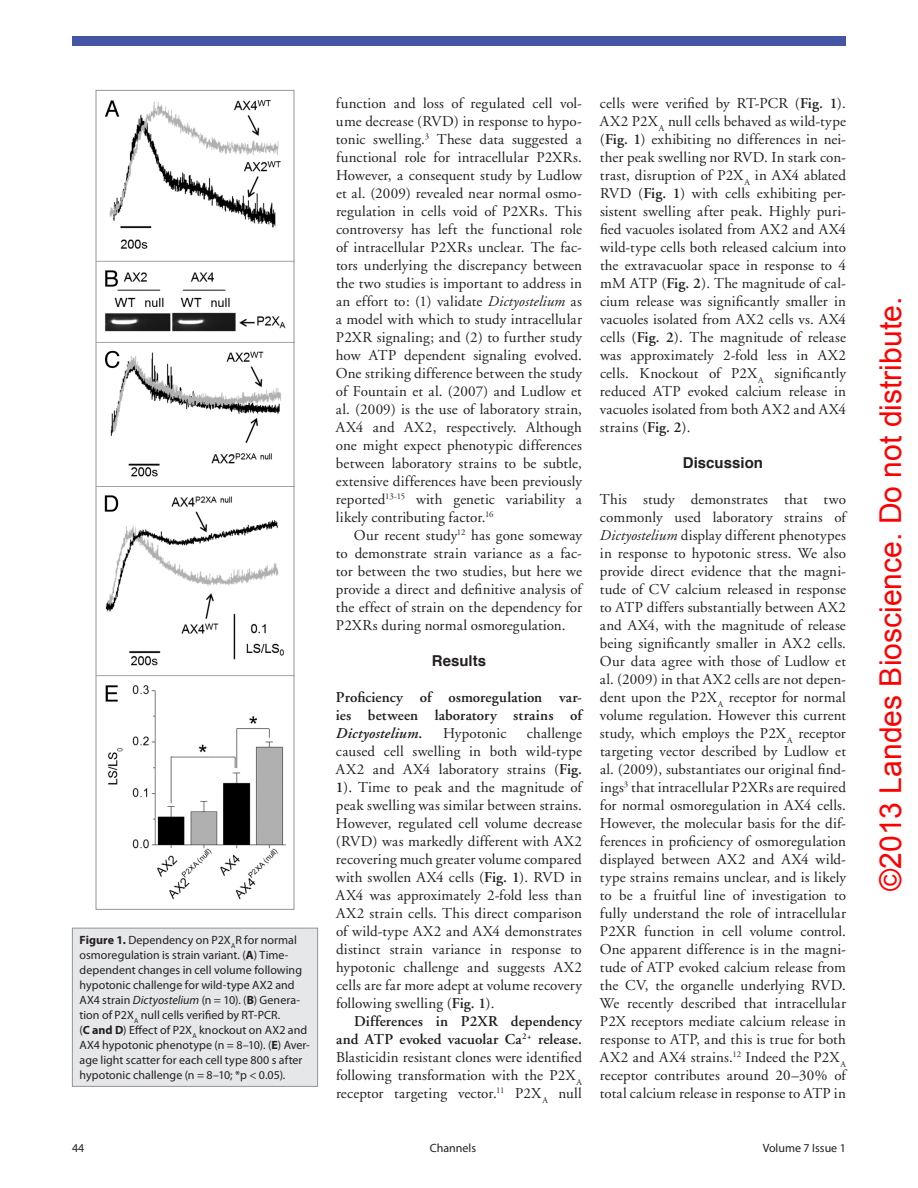
<style>
.page{position:relative;width:918px;height:1188px;background:#fff}
.page>*{position:absolute;margin:0;border:0;box-sizing:border-box;transform-origin:0 0}
.t1{font:30.15px "Arial";color:#f00}
.Body_text{font:15px/18px "Adobe Garamond";letter-spacing:.01em;color:#231f20;text-align:justify}
.Body_text_First_Line{font:15px/18px "Adobe Garamond";letter-spacing:.005em;color:#231f20;text-align:justify}
.Body_text_First_Line-2{font:600 15px/18px "Adobe Garamond";letter-spacing:.01em;color:#231f20;text-align:justify}
.Heading{font:700 15px "Helvetica";color:#231f20}
.Figure_Legend{font:12px/15px "Myriad Pro";letter-spacing:.005em;color:#231f20}
.s1{font-weight:700}
.s2{font-style:italic}
.s3{font-weight:600}
</style>
<div class="page">
<div style="left:72px;top:36px;width:774px;height:10px;background:#4455a4"></div>
<img style="left:98px;top:100px;width:194px;height:800px">
<div style="left:96px;top:90px;width:198px;height:820px;border:1px solid #939598"></div>
<div style="left:72px;top:928px;width:246px;height:158px;background:#e6e7e9"></div>
<div style="left:72px;top:928px;width:246px;height:159px;border:1px solid #939598"></div>
<p class="Figure_Legend" style="left:79px;top:933px;width:232px"><span class="s1">Figure 1.</span> Dependency on P2X<sub>A</sub>R for normal osmoregulation is strain variant. (<span class="s1">A</span>) Time&shy;dependent changes in cell volume following hypotonic challenge for wild-type AX2 and AX4 strain <span class="s2">Dictyostelium</span> (n = 10). (<span class="s1">B</span>) Genera&shy;tion of P2X<sub>A</sub> null cells verified by RT-PCR.<br>(<span class="s1">C and D</span>) Effect of P2X<sub>A</sub> knockout on AX2 and AX4 hypotonic phenotype (n = 8–10). (<span class="s1">E</span>) Aver&shy;age light scatter for each cell type 800 s after hypotonic challenge (n = 8–10; *p &lt; 0.05).</p>
<p class="Body_text" style="left:336px;top:95px;width:248px">function and loss of regulated cell vol&shy;ume decrease (RVD) in response to hypo&shy;tonic swelling.<sup>3</sup> These data suggested a functional role for intracellular P2XRs.<br>However, a consequent study by Ludlow et al. (2009) revealed near normal osmo&shy;regulation in cells void of P2XRs. This controversy has left the functional role of intracellular P2XRs unclear. The fac&shy;tors underlying the discrepancy between the two studies is important to address in an effort to: (1) validate <span class="s2">Dictyostelium</span> as a model with which to study intracellular P2XR signaling; and (2) to further study how ATP dependent signaling evolved.<br>One striking difference between the study of Fountain et al. (2007) and Ludlow et al. (2009) is the use of laboratory strain, AX4 and AX2, respectively. Although one might expect phenotypic differences between laboratory strains to be subtle, extensive differences have been previously reported<sup>13-15</sup> with genetic variability a likely contributing factor.<sup>16</sup></p>
<p class="Body_text" style="left:336px;top:527px;width:248px;text-indent:18px">Our recent study<sup>12</sup> has gone someway to demonstrate strain variance as a fac&shy;tor between the two studies, but here we provide a direct and definitive analysis of the effect of strain on the dependency for P2XRs during normal osmoregulation.</p>
<p class="Heading" style="left:432px;top:649px;width:56px">Results</p>
<p class="Body_text_First_Line-2" style="left:336px;top:689px;width:248px">Proficiency of osmoregulation var&shy;ies between laboratory strains of <span class="s2">Dictyostelium</span>.</p>
<p class="Body_text_First_Line" style="left:336px;top:725px;width:248px;text-indent:191px">challenge caused cell swelling in both wild-type AX2 and AX4 laboratory strains (<span class="s3">Fig.<br>1</span>). Time to peak and the magnitude of peak swelling was similar between strains.<br>However, regulated cell volume decrease (RVD) was markedly different with AX2 recovering much greater volume compared with swollen AX4 cells (<span class="s3">Fig. 1</span>). RVD in AX4 was approximately 2-fold less than AX2 strain cells. This direct comparison of wild-type AX2 and AX4 demonstrates distinct strain variance in response to hypotonic challenge and suggests AX2 cells are far more adept at volume recovery following swelling (<span class="s3">Fig. 1</span>).</p>
<p class="Body_text" style="left:336px;top:1013px;width:248px;text-indent:18px"><span class="s3">Differences in P2XR dependency and ATP evoked vacuolar Ca</span><sup>2+</sup> <span class="s3">release.<br></span>Blasticidin resistant clones were identified following transformation with the P2X<sub>A </sub>receptor targeting vector.<sup>11</sup> P2X<sub>A</sub> null</p>
<p class="Body_text_First_Line" style="left:443px;top:725px;width:65px">Hypotonic</p>
<p class="Body_text" style="left:600px;top:95px;width:248px">cells were verified by RT-PCR (<span class="s3">Fig. 1</span>).<br>AX2 P2X<sub>A</sub> null cells behaved as wild-type (<span class="s3">Fig. 1</span>) exhibiting no differences in nei&shy;ther peak swelling nor RVD. In stark con&shy;trast, disruption of P2X<sub>A</sub> in AX4 ablated RVD (<span class="s3">Fig. 1</span>) with cells exhibiting per&shy;sistent swelling after peak. Highly puri&shy;fied vacuoles isolated from AX2 and AX4 wild-type cells both released calcium into the extravacuolar space in response to 4 mM ATP (<span class="s3">Fig. 2</span>). The magnitude of cal&shy;cium release was significantly smaller in vacuoles isolated from AX2 cells vs. AX4 cells (<span class="s3">Fig. 2</span>). The magnitude of release was approximately 2-fold less in AX2 cells. Knockout of P2X<sub>A</sub> significantly reduced ATP evoked calcium release in vacuoles isolated from both AX2 and AX4 strains (<span class="s3">Fig. 2</span>).</p>
<p class="Heading" style="left:683px;top:451px;width:82px">Discussion</p>
<p class="Body_text_First_Line" style="left:600px;top:491px;width:248px">This study demonstrates that two commonly used laboratory strains of <span class="s2">Dictyostelium</span> display different phenotypes in response to hypotonic stress. We also provide direct evidence that the magni&shy;tude of CV calcium released in response to ATP differs substantially between AX2 and AX4, with the magnitude of release being significantly smaller in AX2 cells.<br>Our data agree with those of Ludlow et al. (2009) in that AX2 cells are not depen&shy;dent upon the P2X<sub>A</sub> receptor for normal volume regulation. However this current study, which employs the P2X<sub>A</sub> receptor targeting vector described by Ludlow et al. (2009), substantiates our original find&shy;ings<sup>3</sup> that intracellular P2XRs are required for normal osmoregulation in AX4 cells.<br>However, the molecular basis for the dif&shy;ferences in proficiency of osmoregulation displayed between AX2 and AX4 wild&shy;type strains remains unclear, and is likely to be a fruitful line of investigation to fully understand the role of intracellular P2XR function in cell volume control.<br>One apparent difference is in the magni&shy;tude of ATP evoked calcium release from the CV, the organelle underlying RVD.<br>We recently described that intracellular P2X receptors mediate calcium release in response to ATP, and this is true for both AX2 and AX4 strains.<sup>12</sup> Indeed the P2X<sub>A </sub>receptor contributes around 20–30% of total calcium release in response to ATP in</p>
<p class="Figure_Legend" style="left:72px;top:1141px;width:14px">44</p>
<p class="Figure_Legend" style="left:430px;top:1141px;width:48px">Channels</p>
<p class="Figure_Legend" style="left:763px;top:1141px;width:85px">Volume 7 Issue 1</p>
<h1 class="t1" style="left:871px;top:891px;width:595px;rotate:-90deg">©2013 Landes Bioscience. Do not distribute.</h1>
</div>
